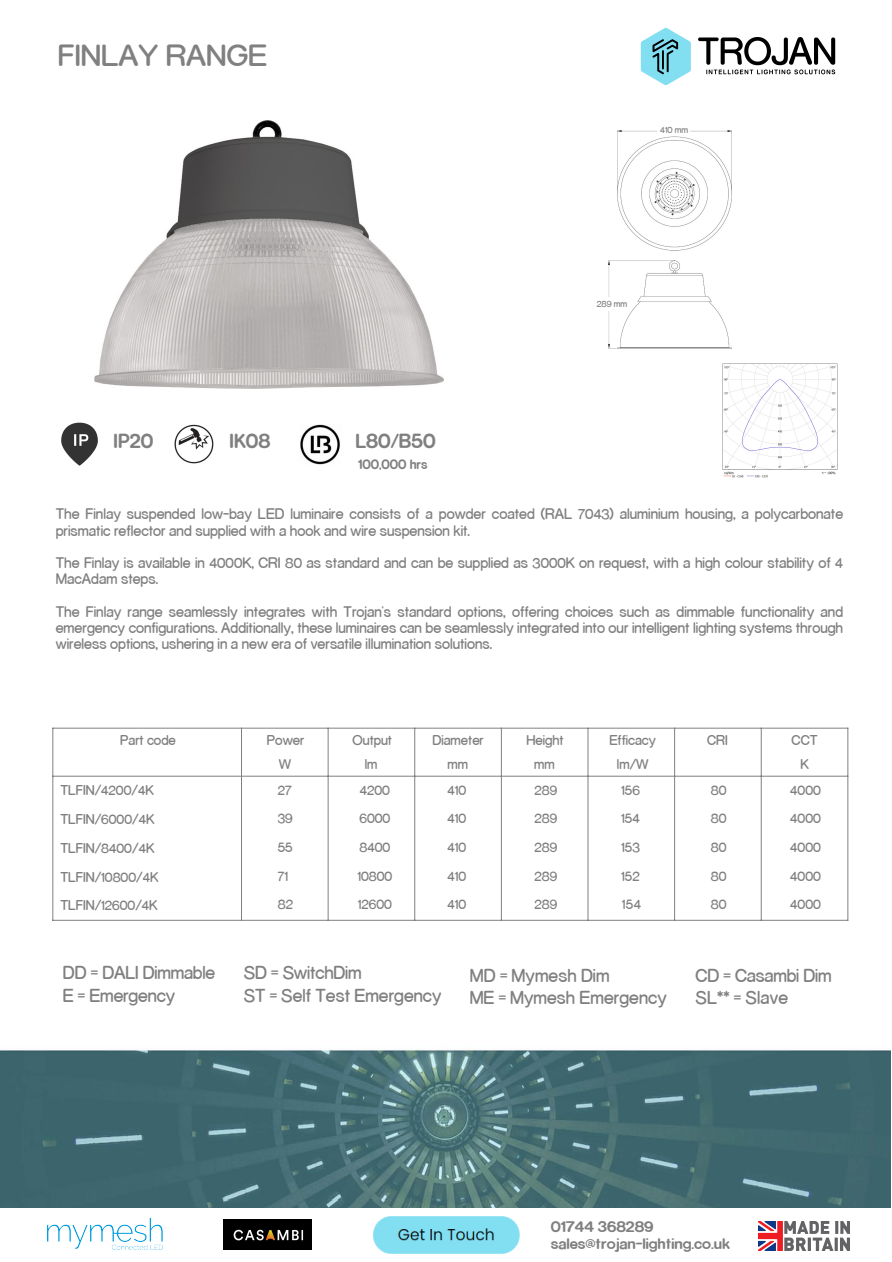
<style>
.page{position:relative;width:892px;height:1262px;background:#fff}
.page>*{position:absolute;margin:0;border:0;box-sizing:border-box;transform-origin:0 0}
.t1{font:27px "Rocko FLF";color:#808080;scale:1.07 1}
.t2{font:700 18px "Rocko FLF";color:#808080}
.t3{font:16.5px/22.4px "Rocko FLF";letter-spacing:.005em;color:#808080}
.t4{font:13.5px/16.2px "Rocko FLF";color:#808080}
.t5{font:700 13.5px/17.2px "Rocko FLF";letter-spacing:-.005em;color:#808080;scale:1.07 1}
.t6{font:12.6px "Rocko FLF";color:#808080}
.t7{font:700 12px "Rocko FLF";color:#808080}
.t8{font:8.25px "Rocko FLF";color:#808080}
</style>
<div class="page">
<img style="left:0;top:1050px;width:890px;height:157px">
<img style="left:640px;top:28px;width:196px;height:57px">
<img style="left:373px;top:1216px;width:147px;height:38px">
<img style="left:61px;top:422px;width:37px;height:44px">
<img style="left:174px;top:424px;width:40px;height:40px">
<img style="left:300px;top:424px;width:40px;height:41px">
<img style="left:223px;top:1219px;width:88px;height:30px">
<img style="left:758px;top:1221px;width:91px;height:28px">
<img style="left:47px;top:1218px;width:116px;height:30px">
<hr style="left:52px;top:727px;width:1px;height:193px;background:#808080">
<hr style="left:241px;top:727px;width:1px;height:193px;background:#808080">
<hr style="left:328px;top:727px;width:1px;height:193px;background:#808080">
<hr style="left:414px;top:727px;width:1px;height:193px;background:#808080">
<hr style="left:501px;top:727px;width:1px;height:193px;background:#808080">
<hr style="left:587px;top:727px;width:1px;height:193px;background:#808080">
<hr style="left:674px;top:727px;width:1px;height:193px;background:#808080">
<hr style="left:760px;top:727px;width:1px;height:193px;background:#808080">
<hr style="left:52px;top:727px;width:796px;height:1px;background:#808080">
<hr style="left:52px;top:775px;width:796px;height:1px;background:#808080">
<hr style="left:52px;top:919px;width:796px;height:1px;background:#808080">
<hr style="left:847px;top:727px;width:1px;height:193px;background:#808080">
<img style="left:94px;top:120px;width:349px;height:268px">
<img style="left:608px;top:130px;width:124px;height:219px">
<img style="left:658px;top:130px;width:31px;height:4px">
<img style="left:608px;top:298px;width:11px;height:12px">
<img style="left:723px;top:363px;width:114px;height:115px">
<h1 class="t1" style="left:58px;top:39px;width:197px">FINLAY RANGE</h1>
<h2 class="t2" style="left:114px;top:428px;width:41px">IP20</h2>
<h2 class="t2" style="left:230px;top:428px;width:42px">IK08</h2>
<h2 class="t2" style="left:355px;top:428px;width:82px">L80/B50</h2>
<p class="t7" style="left:358px;top:456px;width:71px">100,000 hrs</p>
<p class="t8" style="left:660px;top:125px;width:29px">410 mm</p>
<p class="t8" style="left:597px;top:299px;width:32px">289 mm</p>
<p class="t4" style="left:56px;top:506px;width:789px">The Finlay suspended low-bay LED luminaire consists of a powder coated (RAL 7043) aluminium housing, a polycarbonate prismatic reflector and supplied with a hook and wire suspension kit.</p>
<p class="t4" style="left:56px;top:554px;width:789px">The Finlay is available in 4000K, CRI 80 as standard and can be supplied as 3000K on request, with a high colour stability of 4<br>MacAdam steps.</p>
<p class="t4" style="left:56px;top:603px;width:789px;text-align:justify">The Finlay range seamlessly integrates with Trojan's standard options, offering choices such as dimmable functionality and emergency configurations. Additionally, these luminaires can be seamlessly integrated into our intelligent lighting systems through wireless options, ushering in a new era of versatile illumination solutions.</p>
<p class="t6" style="left:120px;top:732px;width:57px">Part code</p>
<p class="t6" style="left:267px;top:732px;width:39px">Power</p>
<p class="t6" style="left:352px;top:732px;width:41px">Output</p>
<p class="t6" style="left:432px;top:732px;width:53px">Diameter</p>
<p class="t6" style="left:526px;top:732px;width:39px">Height</p>
<p class="t6" style="left:609px;top:732px;width:48px">Efficacy</p>
<p class="t6" style="left:707px;top:732px;width:22px">CRI</p>
<p class="t6" style="left:791px;top:732px;width:28px">CCT</p>
<p class="t6" style="left:279px;top:756px;width:14px">W</p>
<p class="t6" style="left:365px;top:756px;width:14px">lm</p>
<p class="t6" style="left:447px;top:756px;width:22px">mm</p>
<p class="t6" style="left:534px;top:756px;width:22px">mm</p>
<p class="t6" style="left:617px;top:756px;width:33px">lm/W</p>
<p class="t6" style="left:800px;top:756px;width:10px">K</p>
<p class="t6" style="left:278px;top:782px;width:15px">27</p>
<p class="t6" style="left:360px;top:782px;width:32px">4200</p>
<p class="t6" style="left:447px;top:782px;width:20px">410</p>
<p class="t6" style="left:534px;top:782px;width:24px">289</p>
<p class="t6" style="left:621px;top:782px;width:20px">156</p>
<p class="t6" style="left:711px;top:782px;width:17px">80</p>
<p class="t6" style="left:790px;top:782px;width:32px">4000</p>
<p class="t6" style="left:278px;top:810px;width:17px">39</p>
<p class="t6" style="left:359px;top:810px;width:32px">6000</p>
<p class="t6" style="left:447px;top:810px;width:20px">410</p>
<p class="t6" style="left:534px;top:810px;width:24px">289</p>
<p class="t6" style="left:621px;top:810px;width:20px">154</p>
<p class="t6" style="left:711px;top:810px;width:17px">80</p>
<p class="t6" style="left:790px;top:810px;width:32px">4000</p>
<p class="t6" style="left:278px;top:839px;width:16px">55</p>
<p class="t6" style="left:359px;top:839px;width:32px">8400</p>
<p class="t6" style="left:447px;top:839px;width:20px">410</p>
<p class="t6" style="left:534px;top:839px;width:24px">289</p>
<p class="t6" style="left:621px;top:839px;width:20px">153</p>
<p class="t6" style="left:711px;top:839px;width:17px">80</p>
<p class="t6" style="left:790px;top:839px;width:32px">4000</p>
<p class="t6" style="left:278px;top:867px;width:12px">71</p>
<p class="t6" style="left:357px;top:867px;width:36px">10800</p>
<p class="t6" style="left:447px;top:867px;width:20px">410</p>
<p class="t6" style="left:534px;top:867px;width:24px">289</p>
<p class="t6" style="left:621px;top:867px;width:20px">152</p>
<p class="t6" style="left:711px;top:867px;width:17px">80</p>
<p class="t6" style="left:790px;top:867px;width:32px">4000</p>
<p class="t6" style="left:278px;top:896px;width:17px">82</p>
<p class="t6" style="left:358px;top:896px;width:36px">12600</p>
<p class="t6" style="left:447px;top:896px;width:20px">410</p>
<p class="t6" style="left:534px;top:896px;width:24px">289</p>
<p class="t6" style="left:621px;top:896px;width:21px">154</p>
<p class="t6" style="left:711px;top:896px;width:17px">80</p>
<p class="t6" style="left:790px;top:896px;width:32px">4000</p>
<p class="t6" style="left:60px;top:782px;width:95px">TLFIN/4200/4K</p>
<p class="t6" style="left:60px;top:811px;width:96px">TLFIN/6000/4K</p>
<p class="t6" style="left:60px;top:840px;width:95px">TLFIN/8400/4K</p>
<p class="t6" style="left:60px;top:868px;width:100px">TLFIN/10800/4K</p>
<p class="t6" style="left:60px;top:897px;width:99px">TLFIN/12600/4K</p>
<p class="t3" style="left:63px;top:961px;width:154px">DD = DALI Dimmable<br>E = Emergency</p>
<p class="t3" style="left:244px;top:961px;width:199px">SD = SwitchDim<br>ST = Self Test Emergency</p>
<p class="t3" style="left:470px;top:964px;width:198px">MD = Mymesh Dim<br>ME = Mymesh Emergency</p>
<p class="t3" style="left:695px;top:964px;width:137px">CD = Casambi Dim<br>SL** = Slave</p>
<p class="t5" style="left:550px;top:1217px;width:169px">01744 368289 sales@trojan-lighting.co.uk</p>
</div>
